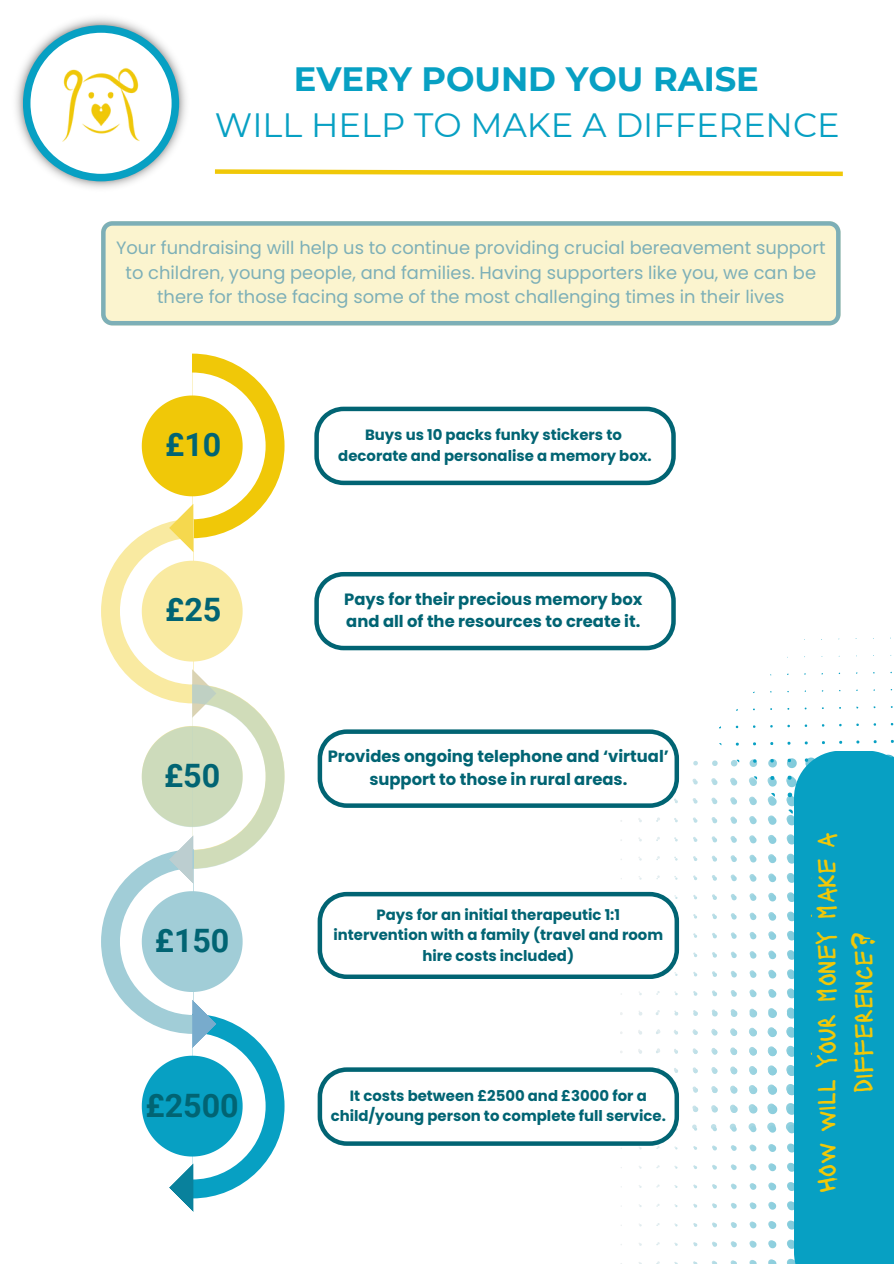
<style>
.page{position:relative;width:894px;height:1264px;background:#fff}
.page>*{position:absolute;margin:0;border:0;box-sizing:border-box;transform-origin:0 0}
.t1{font:33.75px/46.2px "Montserrat";color:#07a0c3;text-align:center}
.t2{font:700 32.25px "Roboto";color:#016473}
.t3{font:30.3px/41.5px "Lacquer";color:#f0c808;text-align:center}
.t4{font:27.3px/37.2px "Lacquer";color:#f0c808;text-align:center}
.t5{font:17.85px/24.8px "Poppins";color:#016473;text-align:center}
.t6{font:700 16.35px/22.5px "Poppins";color:#016473;text-align:center}
.t7{font:700 14.85px/20.2px "Poppins";color:#016473;text-align:center}
.s1{font-weight:700}
</style>
<div class="page">
<svg style="left:620px;top:752px;width:173px;height:247px"></svg>
<svg style="left:317px;top:729px;width:361px;height:79px"></svg>
<svg style="left:786px;top:808px;width:7px;height:8px"></svg>
<svg style="left:769px;top:792px;width:6px;height:6px"></svg>
<svg style="left:786px;top:791px;width:7px;height:7px"></svg>
<svg style="left:752px;top:775px;width:5px;height:6px"></svg>
<svg style="left:786px;top:774px;width:6px;height:6px"></svg>
<svg style="left:769px;top:775px;width:6px;height:5px"></svg>
<svg style="left:786px;top:757px;width:5px;height:6px"></svg>
<svg style="left:752px;top:758px;width:5px;height:5px"></svg>
<svg style="left:734px;top:758px;width:6px;height:6px"></svg>
<svg style="left:769px;top:758px;width:5px;height:5px"></svg>
<svg style="left:753px;top:742px;width:3px;height:4px"></svg>
<svg style="left:787px;top:741px;width:4px;height:4px"></svg>
<svg style="left:735px;top:742px;width:4px;height:4px"></svg>
<svg style="left:804px;top:741px;width:4px;height:4px"></svg>
<svg style="left:856px;top:740px;width:3px;height:4px"></svg>
<svg style="left:873px;top:740px;width:4px;height:4px"></svg>
<svg style="left:620px;top:1007px;width:173px;height:256px"></svg>
<svg style="left:793px;top:751px;width:100px;height:512px;background:#24aac9"></svg>
<img style="left:16px;top:18px;width:170px;height:170px">
<div style="left:23px;top:25px;width:156px;height:156px;background:#07a0c3;border-radius:50%"></div>
<div style="left:30px;top:33px;width:141px;height:141px;background:#fff;border-radius:50%"></div>
<img style="left:63px;top:68px;width:76px;height:74px">
<svg style="left:214px;top:169px;width:629px;height:8px"></svg>
<div style="left:811px;top:768px;width:82px;height:495px;background:#07a0c3"></div>
<svg style="left:101px;top:221px;width:739px;height:104px;background:#efedcc"></svg>
<svg style="left:101px;top:353px;width:183px;height:859px"></svg>
<svg style="left:314px;top:572px;width:361px;height:78px"></svg>
<svg style="left:314px;top:406px;width:361px;height:79px"></svg>
<svg style="left:317px;top:891px;width:361px;height:88px"></svg>
<svg style="left:317px;top:1067px;width:361px;height:78px"></svg>
<h1 class="t1" style="left:215px;top:56px;width:626px"><span class="s1">EVERY POUND YOU RAISE<br></span>WILL HELP TO MAKE A DIFFERENCE</h1>
<p class="t5" style="left:116px;top:235px;width:710px">Your fundraising will help us to continue providing crucial bereavement support to children, young people, and families. Having supporters like you, we can be there for those facing some of the most challenging times in their lives</p>
<h5 class="t2" style="left:165px;top:426px;width:58px">£10</h5>
<p class="t2" style="left:165px;top:590px;width:58px">£25</p>
<p class="t2" style="left:164px;top:757px;width:58px">£50</p>
<h2 class="t2" style="left:155px;top:922px;width:76px">£150</h2>
<p class="t2" style="left:145px;top:1086px;width:95px">£2500</p>
<h2 class="t7" style="left:365px;top:425px;width:258px">Buys us 10 packs funky stickers to</h2>
<p class="t7" style="left:338px;top:445px;width:315px">decorate and personalise a memory box.</p>
<p class="t6" style="left:344px;top:587px;width:299px;text-align:left">Pays for their precious memory box and all of the resources to create it.</p>
<p class="t6" style="left:327px;top:745px;width:343px">Provides ongoing telephone and ‘virtual’ support to those in rural areas.</p>
<p class="t7" style="left:333px;top:904px;width:331px">Pays for an initial therapeutic 1:1 intervention with a family (travel and room hire costs included)</p>
<p class="t7" style="left:330px;top:1085px;width:337px">It costs between £2500 and £3000 for a child/young person to complete full service.</p>
<p class="t3" style="left:800px;top:1194px;width:373px;rotate:-90deg">How will your money make a difference?</p>
<p class="t4" style="left:805px;top:1193px;width:363px;rotate:-90deg">How will your money make a difference?</p>
</div>
